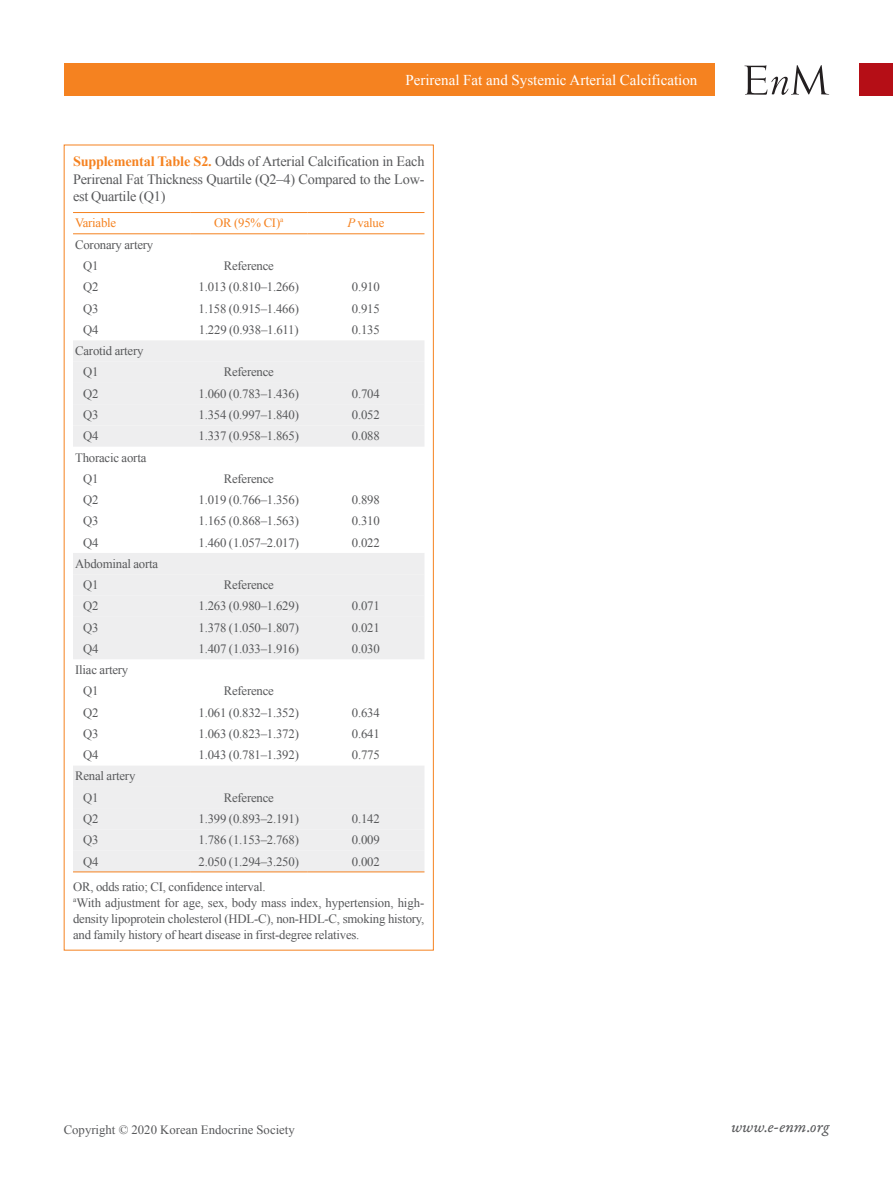
<style>
.page{position:relative;width:893px;height:1191px;background:#fff}
.page>*{position:absolute;margin:0;border:0;box-sizing:border-box;transform-origin:0 0}
.t1{font:16.5px "Garamond Premr Pro It Capt";color:#57585a}
.t2{font:15px "Times New Roman";color:#fff}
.표그림제목{font:14.25px/17.9px "Times New Roman";letter-spacing:-.015em;color:#57585a;text-align:justify}
.표본문{font:12.75px/15.9px "Times New Roman";letter-spacing:-.015em;color:#57585a;text-align:justify}
.표머리글{font:12.75px "Times New Roman";letter-spacing:-.015em;color:#f58220}
.s1{font-weight:700;color:#f58220}
.s2{font-style:italic}
</style>
<div class="page">
<div style="left:859px;top:64px;width:34px;height:32px;background:#b50e16"></div>
<div style="left:64px;top:64px;width:650px;height:32px;background:#f58220"></div>
<svg style="left:744px;top:65px;width:85px;height:30px"></svg>
<div style="left:73px;top:340px;width:351px;height:531px;background:#eeeeef"></div>
<svg style="left:73px;top:362px;width:351px;height:488px;fill:#eeeeef"></svg>
<hr style="left:73px;top:871px;width:117px;height:1px;background:#f58220">
<hr style="left:190px;top:871px;width:117px;height:1px;background:#f58220">
<hr style="left:307px;top:871px;width:117px;height:1px;background:#f58220">
<hr style="left:73px;top:212px;width:117px;height:1px;background:#f58220">
<hr style="left:190px;top:212px;width:117px;height:1px;background:#f58220">
<hr style="left:307px;top:212px;width:117px;height:1px;background:#f58220">
<hr style="left:73px;top:233px;width:117px;height:1px;background:#f58220">
<hr style="left:190px;top:233px;width:117px;height:1px;background:#f58220">
<hr style="left:307px;top:233px;width:117px;height:1px;background:#f58220">
<p class="t2" style="left:405px;top:70px;width:294px">Perirenal Fat and Systemic Arterial Calcification</p>
<p class="표그림제목" style="left:73px;top:152px;width:353px"><span class="s1">Supplemental Table S2.</span> Odds of Arterial Calcification in Each Perirenal Fat Thickness Quartile (Q2–4) Compared to the Low&shy;est Quartile (Q1)</p>
<p class="표머리글" style="left:75px;top:214px;width:43px">Variable</p>
<p class="표머리글" style="left:214px;top:214px;width:71px">OR (95% CI)<sup>a</sup></p>
<p class="표머리글" style="left:347px;top:214px;width:39px"><span class="s2">P</span> value</p>
<p class="표본문" style="left:75px;top:236px;width:80px">Coronary artery</p>
<p class="표본문" style="left:83px;top:258px;width:17px">Q1</p>
<p class="표본문" style="left:224px;top:258px;width:52px">Reference</p>
<p class="표본문" style="left:83px;top:279px;width:17px">Q2</p>
<p class="표본문" style="left:199px;top:279px;width:102px">1.013 (0.810–1.266)</p>
<p class="표본문" style="left:352px;top:279px;width:29px">0.910</p>
<p class="표본문" style="left:83px;top:300px;width:17px">Q3</p>
<p class="표본문" style="left:199px;top:300px;width:102px">1.158 (0.915–1.466)</p>
<p class="표본문" style="left:352px;top:300px;width:29px">0.915</p>
<p class="표본문" style="left:83px;top:321px;width:17px">Q4</p>
<p class="표본문" style="left:199px;top:321px;width:101px">1.229 (0.938–1.611)</p>
<p class="표본문" style="left:352px;top:321px;width:29px">0.135</p>
<p class="표본문" style="left:75px;top:343px;width:70px">Carotid artery</p>
<p class="표본문" style="left:83px;top:364px;width:17px">Q1</p>
<p class="표본문" style="left:224px;top:364px;width:52px">Reference</p>
<p class="표본문" style="left:83px;top:385px;width:17px">Q2</p>
<p class="표본문" style="left:199px;top:385px;width:102px">1.060 (0.783–1.436)</p>
<p class="표본문" style="left:352px;top:385px;width:29px">0.704</p>
<p class="표본문" style="left:83px;top:406px;width:17px">Q3</p>
<p class="표본문" style="left:199px;top:406px;width:102px">1.354 (0.997–1.840)</p>
<p class="표본문" style="left:352px;top:406px;width:29px">0.052</p>
<p class="표본문" style="left:83px;top:428px;width:17px">Q4</p>
<p class="표본문" style="left:199px;top:428px;width:102px">1.337 (0.958–1.865)</p>
<p class="표본문" style="left:352px;top:428px;width:29px">0.088</p>
<p class="표본문" style="left:75px;top:449px;width:73px">Thoracic aorta</p>
<p class="표본문" style="left:83px;top:470px;width:17px">Q1</p>
<p class="표본문" style="left:224px;top:470px;width:52px">Reference</p>
<p class="표본문" style="left:83px;top:491px;width:17px">Q2</p>
<p class="표본문" style="left:199px;top:491px;width:102px">1.019 (0.766–1.356)</p>
<p class="표본문" style="left:352px;top:491px;width:29px">0.898</p>
<p class="표본문" style="left:83px;top:513px;width:17px">Q3</p>
<p class="표본문" style="left:199px;top:513px;width:102px">1.165 (0.868–1.563)</p>
<p class="표본문" style="left:352px;top:513px;width:29px">0.310</p>
<p class="표본문" style="left:83px;top:534px;width:17px">Q4</p>
<p class="표본문" style="left:199px;top:534px;width:102px">1.460 (1.057–2.017)</p>
<p class="표본문" style="left:352px;top:534px;width:29px">0.022</p>
<p class="표본문" style="left:75px;top:555px;width:85px">Abdominal aorta</p>
<p class="표본문" style="left:83px;top:576px;width:17px">Q1</p>
<p class="표본문" style="left:224px;top:576px;width:52px">Reference</p>
<p class="표본문" style="left:83px;top:598px;width:17px">Q2</p>
<p class="표본문" style="left:199px;top:598px;width:102px">1.263 (0.980–1.629)</p>
<p class="표본문" style="left:352px;top:598px;width:29px">0.071</p>
<p class="표본문" style="left:83px;top:619px;width:17px">Q3</p>
<p class="표본문" style="left:199px;top:619px;width:102px">1.378 (1.050–1.807)</p>
<p class="표본문" style="left:352px;top:619px;width:29px">0.021</p>
<p class="표본문" style="left:83px;top:640px;width:17px">Q4</p>
<p class="표본문" style="left:199px;top:640px;width:102px">1.407 (1.033–1.916)</p>
<p class="표본문" style="left:352px;top:640px;width:29px">0.030</p>
<p class="표본문" style="left:75px;top:661px;width:55px">Iliac artery</p>
<p class="표본문" style="left:83px;top:683px;width:17px">Q1</p>
<p class="표본문" style="left:224px;top:683px;width:52px">Reference</p>
<p class="표본문" style="left:83px;top:704px;width:17px">Q2</p>
<p class="표본문" style="left:199px;top:704px;width:102px">1.061 (0.832–1.352)</p>
<p class="표본문" style="left:352px;top:704px;width:29px">0.634</p>
<p class="표본문" style="left:83px;top:725px;width:17px">Q3</p>
<p class="표본문" style="left:199px;top:725px;width:102px">1.063 (0.823–1.372)</p>
<p class="표본문" style="left:352px;top:725px;width:29px">0.641</p>
<p class="표본문" style="left:83px;top:747px;width:17px">Q4</p>
<p class="표본문" style="left:199px;top:747px;width:102px">1.043 (0.781–1.392)</p>
<p class="표본문" style="left:352px;top:747px;width:29px">0.775</p>
<p class="표본문" style="left:75px;top:768px;width:62px">Renal artery</p>
<p class="표본문" style="left:83px;top:789px;width:17px">Q1</p>
<p class="표본문" style="left:224px;top:789px;width:52px">Reference</p>
<p class="표본문" style="left:83px;top:810px;width:17px">Q2</p>
<p class="표본문" style="left:199px;top:810px;width:102px">1.399 (0.893–2.191)</p>
<p class="표본문" style="left:352px;top:810px;width:29px">0.142</p>
<p class="표본문" style="left:83px;top:832px;width:17px">Q3</p>
<p class="표본문" style="left:199px;top:832px;width:102px">1.786 (1.153–2.768)</p>
<p class="표본문" style="left:352px;top:832px;width:29px">0.009</p>
<p class="표본문" style="left:83px;top:853px;width:17px">Q4</p>
<p class="표본문" style="left:199px;top:853px;width:102px">2.050 (1.294–3.250)</p>
<p class="표본문" style="left:352px;top:853px;width:29px">0.002</p>
<p class="표본문" style="left:73px;top:879px;width:194px">OR, odds ratio; CI, confidence interval.</p>
<p class="표본문" style="left:73px;top:894px;width:353px"><sup>a</sup>With adjustment for age, sex, body mass index, hypertension, high&shy;density lipoprotein cholesterol (HDL-C), non-HDL-C, smoking history, and family history of heart disease in first-degree relatives.</p>
<p class="표본문" style="left:64px;top:1121px;width:233px">Copyright © 2020 Korean Endocrine Society</p>
<p class="t1" style="left:731px;top:1117px;width:100px">www.e-enm.org</p>
</div>
